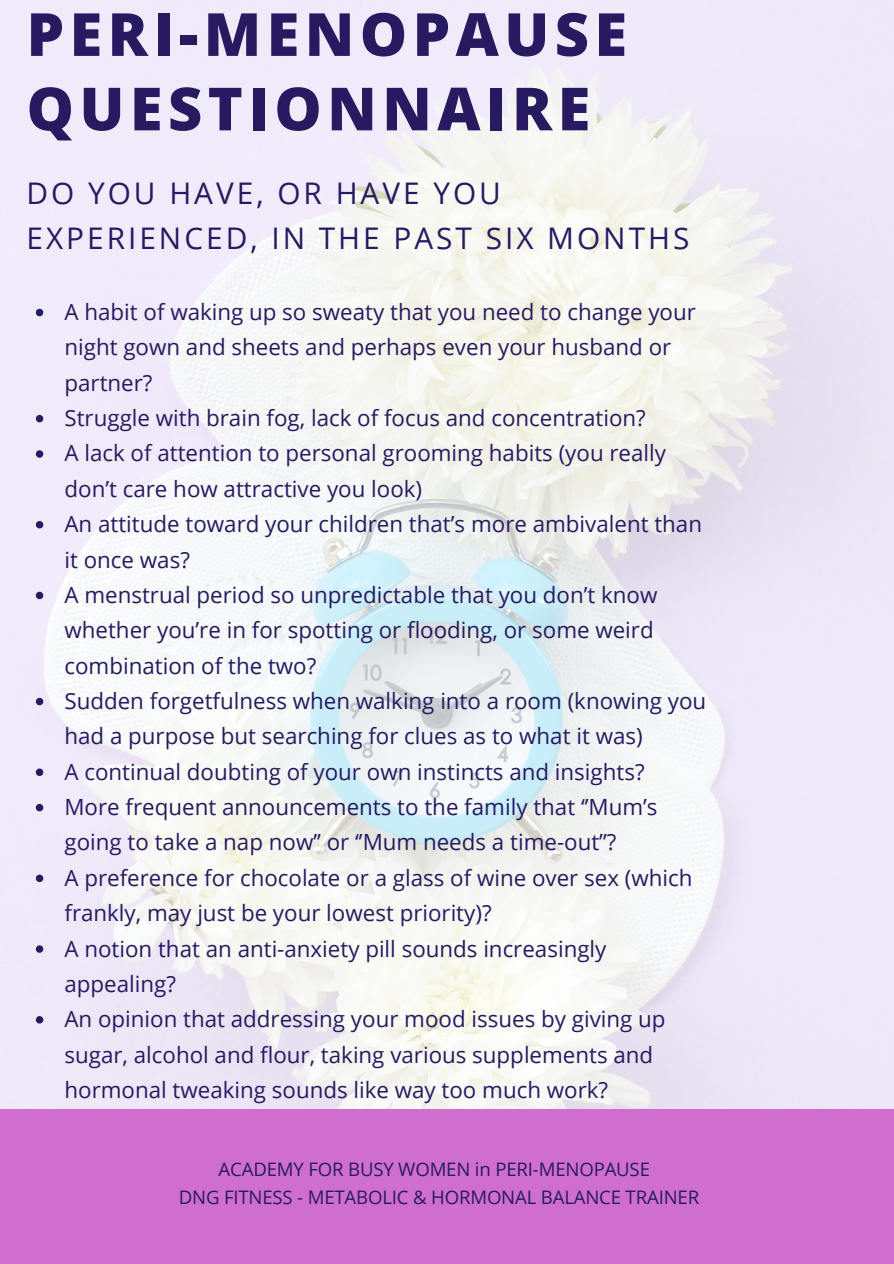
<style>
.page{position:relative;width:894px;height:1264px;background:#fff}
.page>*{position:absolute;margin:0;border:0;box-sizing:border-box;transform-origin:0 0}
.t1{font:800 59.55px/74.4px "Open Sans";letter-spacing:.09em;color:#271a61}
.t2{font:29.7px/44.7px "Open Sans";letter-spacing:.1em;color:#271a61}
.t3{font:22.35px/35.4px "Open Sans";color:#271a61}
.t4{font:18.6px "Open Sans";letter-spacing:-.01em;color:#271a61}
</style>
<div class="page">
<img style="left:0;top:0;width:893px;height:1109px">
<svg style="left:36px;top:309px;width:7px;height:7px"></svg>
<svg style="left:36px;top:415px;width:7px;height:7px"></svg>
<svg style="left:36px;top:450px;width:7px;height:8px"></svg>
<svg style="left:36px;top:521px;width:7px;height:7px"></svg>
<svg style="left:36px;top:591px;width:7px;height:8px"></svg>
<svg style="left:36px;top:697px;width:7px;height:8px"></svg>
<svg style="left:36px;top:768px;width:7px;height:8px"></svg>
<svg style="left:36px;top:804px;width:7px;height:7px"></svg>
<svg style="left:36px;top:874px;width:7px;height:8px"></svg>
<svg style="left:36px;top:945px;width:7px;height:7px"></svg>
<svg style="left:36px;top:1016px;width:7px;height:7px"></svg>
<div style="left:0;top:1109px;width:893px;height:154px;background:#d06ece"></div>
<h1 class="t1" style="left:27px;top:-4px;width:602px">PERI-MENOPAUSE<br>QUESTIONNAIRE</h1>
<h3 class="t2" style="left:27px;top:170px;width:664px">DO YOU HAVE, OR HAVE YOU<br>EXPERIENCED, IN THE PAST SIX MONTHS</h3>
<p class="t3" style="left:64px;top:293px;width:632px">A habit of waking up so sweaty that you need to change your night gown and sheets and perhaps even your husband or partner?</p>
<p class="t3" style="left:64px;top:400px;width:582px">Struggle with brain fog, lack of focus and concentration?</p>
<p class="t3" style="left:64px;top:435px;width:603px">A lack of attention to personal grooming habits (you really don’t care how attractive you look)</p>
<p class="t3" style="left:64px;top:506px;width:639px">An attitude toward your children that’s more ambivalent than it once was?</p>
<p class="t3" style="left:64px;top:576px;width:594px">A menstrual period so unpredictable that you don’t know whether you’re in for spotting or flooding, or some weird combination of the two?</p>
<p class="t3" style="left:64px;top:682px;width:643px">Sudden forgetfulness when walking into a room (knowing you had a purpose but searching for clues as to what it was)</p>
<p class="t3" style="left:64px;top:753px;width:581px">A continual doubting of your own instincts and insights?</p>
<p class="t3" style="left:64px;top:788px;width:594px">More frequent announcements to the family that ‘’Mum’s going to take a nap now’’ or ‘’Mum needs a time-out’’?</p>
<p class="t3" style="left:64px;top:859px;width:629px">A preference for chocolate or a glass of wine over sex (which frankly, may just be your lowest priority)?</p>
<p class="t3" style="left:64px;top:930px;width:543px">A notion that an anti-anxiety pill sounds increasingly appealing?</p>
<p class="t3" style="left:64px;top:1000px;width:602px">An opinion that addressing your mood issues by giving up sugar, alcohol and flour, taking various supplements and hormonal tweaking sounds like way too much work?</p>
<p class="t4" style="left:218px;top:1155px;width:433px">ACADEMY FOR BUSY WOMEN in PERI-MENOPAUSE</p>
<p class="t4" style="left:179px;top:1183px;width:522px">DNG FITNESS - METABOLIC &amp; HORMONAL BALANCE TRAINER</p>
</div>
